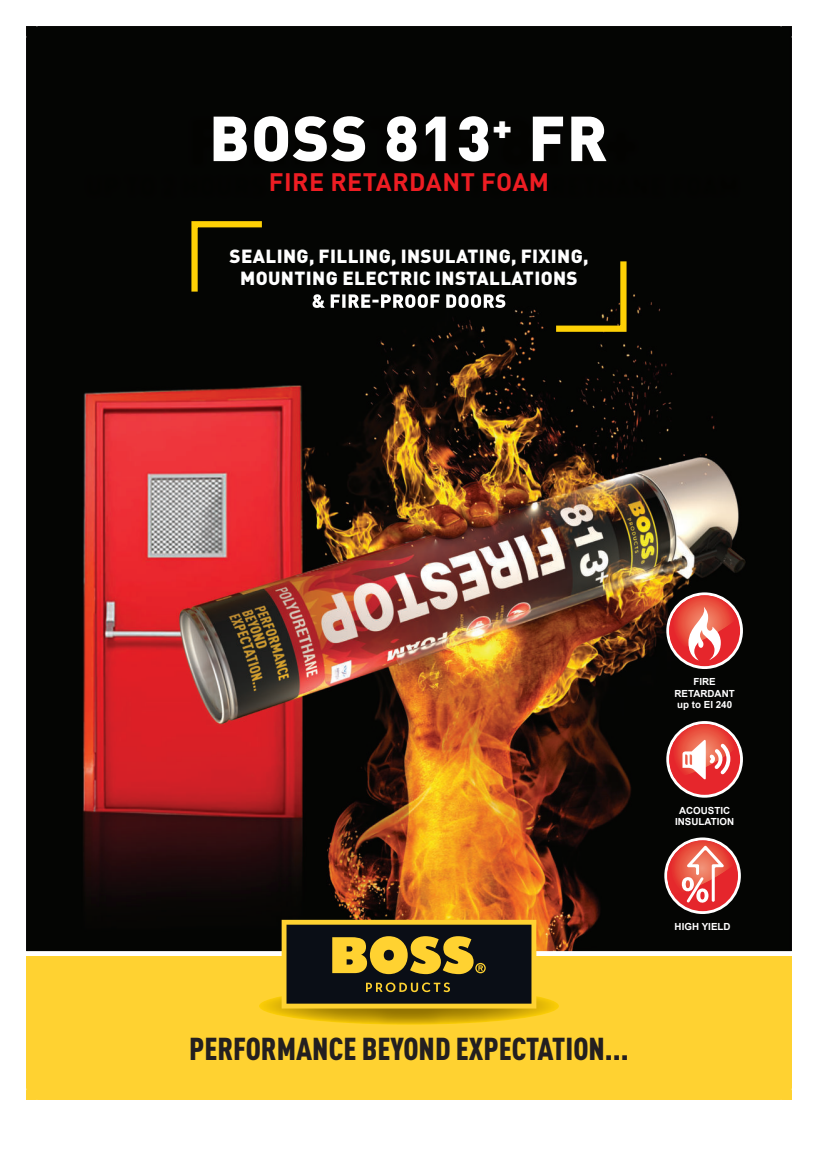
<style>
.page{position:relative;width:818px;height:1158px;background:#fff}
.page>*{position:absolute;margin:0;border:0;box-sizing:border-box;transform-origin:0 0}
.t1{font:900 62.5px "DIN Pro";letter-spacing:.02em;color:#fff}
.t2{font:900 condensed 31.25px "DIN Pro";color:#231f20}
.t3{font:700 25px "DIN Pro";letter-spacing:.02em;color:#ee1d23}
.t4{font:900 18.75px/22.5px "DIN Pro";letter-spacing:.02em;color:#fff;text-align:center}
.t5{font:700 9.75px/11.8px "Arial";color:#fff;text-align:center}
</style>
<div class="page">
<img style="left:26px;top:26px;width:766px;height:925px">
<div style="left:26px;top:957px;width:766px;height:143px;background:#ffd231"></div>
<div style="left:84px;top:115px;width:657px;height:85px;background:#040403"></div>
<svg style="left:312px;top:294px;width:193px;height:14px"></svg>
<svg style="left:666px;top:592px;width:77px;height:77px"></svg>
<div style="left:669px;top:595px;width:71px;height:71px;background:#e6262c;border-radius:50%"></div>
<svg style="left:669px;top:595px;width:69px;height:65px"></svg>
<svg style="left:666px;top:721px;width:77px;height:77px"></svg>
<div style="left:669px;top:724px;width:71px;height:71px;background:#e6262c;border-radius:50%"></div>
<svg style="left:669px;top:724px;width:69px;height:57px"></svg>
<svg style="left:664px;top:837px;width:77px;height:77px"></svg>
<div style="left:667px;top:840px;width:71px;height:71px;background:#e5262c;border-radius:50%"></div>
<svg style="left:667px;top:840px;width:69px;height:64px"></svg>
<svg style="left:188px;top:218px;width:80px;height:80px;background:#241f03"></svg>
<svg style="left:550px;top:255px;width:80px;height:80px;background:#252003"></svg>
<img style="left:259px;top:996px;width:300px;height:29px">
<svg style="left:282px;top:920px;width:254px;height:88px;background:#584c1e"></svg>
<h1 class="t1" style="left:209px;top:116px;width:400px">BOSS 813<sup>+</sup> FR</h1>
<h3 class="t3" style="left:269px;top:168px;width:282px">FIRE RETARDANT FOAM</h3>
<p class="t4" style="left:230px;top:246px;width:360px">SEALING, FILLING, INSULATING, FIXING,<br>MOUNTING ELECTRIC INSTALLATIONS</p>
<h2 class="t2" style="left:189px;top:1031px;width:441px">PERFORMANCE BEYOND EXPECTATION...</h2>
<p class="t5" style="left:674px;top:676px;width:62px">FIRE<br>RETARDANT up to EI 240</p>
<p class="t5" style="left:675px;top:805px;width:61px">ACOUSTIC<br>INSULATION</p>
<p class="t5" style="left:675px;top:921px;width:57px">HIGH YIELD</p>
</div>
